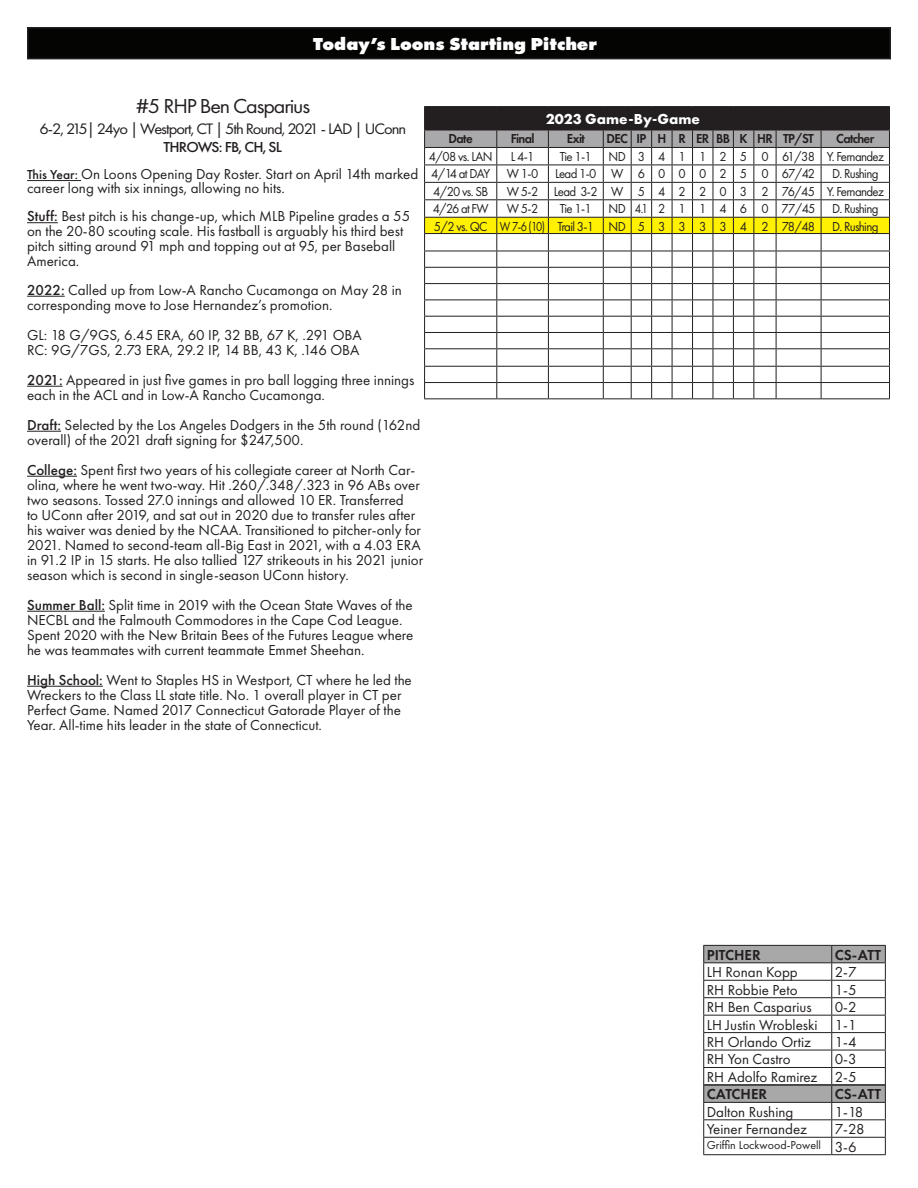
<style>
.page{position:relative;width:918px;height:1188px;background:#fff}
.page>*{position:absolute;margin:0;border:0;box-sizing:border-box;transform-origin:0 0}
.t1{font:21px "Futura PT";letter-spacing:-.05em;color:#231f20;scale:1.05 1}
.t2{font:800 18px "Futura PT";color:#fff;scale:1.05 1}
.t3{font:15.75px "Futura PT";letter-spacing:-.06em;color:#231f20;scale:1.05 1}
.t4{font:15px/15px "Futura PT";color:#231f20}
.t5{font:600 15px "Futura PT";color:#231f20}
.t6{font:700 15px "Futura PT";color:#fff}
.t7{font:500 15px "Futura PT";letter-spacing:-.05em;color:#231f20;scale:1.05 1}
.t8{font:13.5px "Futura PT";letter-spacing:-.05em;color:#231f20;scale:.95 1}
.t9{font:600 13.5px "Futura PT";letter-spacing:-.05em;color:#231f20;scale:.95 1}
.t10{font:13.5px "Futura PT";letter-spacing:-.05em;color:#231f20;scale:.94 1}
.t11{font:13.5px "Futura PT";letter-spacing:-.05em;color:#231f20;scale:.82 1}
.t12{font:13.5px "Futura PT";letter-spacing:-.05em;color:#231f20;scale:.85 1}
.t13{font:12px "Futura PT";color:#231f20}
.s1{font-weight:500;font-size:13.5px}
.s2{font-weight:500}
</style>
<div class="page">
<div style="left:28px;top:28px;width:862px;height:31px;background:#040503"></div>
<div style="left:27px;top:27px;width:864px;height:32px;border:2px solid #231f20"></div>
<hr style="left:703px;top:1154px;width:129px;height:1px;background:#231f20">
<hr style="left:832px;top:1154px;width:54px;height:1px;background:#231f20">
<svg style="left:703px;top:945px;width:183px;height:209px"></svg>
<hr style="left:704px;top:1084px;width:128px;height:2px;background:#231f20">
<hr style="left:832px;top:1084px;width:53px;height:2px;background:#231f20">
<hr style="left:27px;top:180px;width:54px;height:1px;background:#231f20">
<hr style="left:27px;top:222px;width:31px;height:1px;background:#231f20">
<hr style="left:27px;top:296px;width:38px;height:1px;background:#231f20">
<hr style="left:27px;top:386px;width:36px;height:1px;background:#231f20">
<hr style="left:27px;top:431px;width:34px;height:1px;background:#231f20">
<hr style="left:27px;top:476px;width:50px;height:1px;background:#231f20">
<hr style="left:27px;top:611px;width:78px;height:1px;background:#231f20">
<hr style="left:27px;top:686px;width:76px;height:1px;background:#231f20">
<svg style="left:424px;top:106px;width:466px;height:293px"></svg>
<p class="t2" style="left:313px;top:33px;width:272px">Today’s Loons Starting Pitcher</p>
<p class="t1" style="left:136px;top:94px;width:168px">#5 RHP Ben Casparius</p>
<p class="t3" style="left:40px;top:120px;width:351px">6-2, 215| 24yo | Westport, CT | 5th Round, 2021 - LAD | UConn</p>
<p class="t7" style="left:164px;top:138px;width:114px">THROWS: FB, CH, SL</p>
<p class="t4" style="left:27px;top:167px;width:393px;line-height:13.5px"><span class="s1">This Year:</span> On Loons Opening Day Roster. Start on April 14th marked career long with six innings, allowing no hits.</p>
<p class="t4" style="left:27px;top:209px;width:385px"><span class="s2">Stuff:</span> Best pitch is his change-up, which MLB Pipeline grades a 55 on the 20-80 scouting scale. His fastball is arguably his third best pitch sitting around 91 mph and topping out at 95, per Baseball America.</p>
<p class="t4" style="left:27px;top:282px;width:376px"><span class="s2">2022:</span> Called up from Low-A Rancho Cucamonga on May 28 in corresponding move to Jose Hernandez’s promotion.</p>
<p class="t4" style="left:27px;top:327px;width:336px">GL: 18 G/9GS, 6.45 ERA, 60 IP, 32 BB, 67 K, .291 OBA</p>
<p class="t4" style="left:27px;top:342px;width:334px">RC: 9G/7GS, 2.73 ERA, 29.2 IP, 14 BB, 43 K, .146 OBA</p>
<p class="t4" style="left:27px;top:372px;width:389px"><span class="s2">2021:</span> Appeared in just five games in pro ball logging three innings each in the ACL and in Low-A Rancho Cucamonga.</p>
<p class="t4" style="left:27px;top:417px;width:395px"><span class="s2">Draft:</span> Selected by the Los Angeles Dodgers in the 5th round (162nd overall) of the 2021 draft signing for $247,500.</p>
<p class="t4" style="left:27px;top:462px;width:398px"><span class="s2">College:</span> Spent first two years of his collegiate career at North Car&shy;olina, where he went two-way. Hit .260/.348/.323 in 96 ABs over two seasons. Tossed 27.0 innings and allowed 10 ER. Transferred<br>to UConn after 2019, and sat out in 2020 due to transfer rules after his waiver was denied by the NCAA. Transitioned to pitcher-only for 2021. Named to second-team all-Big East in 2021, with a 4.03 ERA in 91.2 IP in 15 starts. He also tallied 127 strikeouts in his 2021 junior season which is second in single-season UConn history.</p>
<p class="t4" style="left:27px;top:597px;width:388px"><span class="s2">Summer Ball:</span> Split time in 2019 with the Ocean State Waves of the NECBL and the Falmouth Commodores in the Cape Cod League.<br>Spent 2020 with the New Britain Bees of the Futures League where he was teammates with current teammate Emmet Sheehan.</p>
<p class="t4" style="left:27px;top:672px;width:386px"><span class="s2">High School:</span> Went to Staples HS in Westport, CT where he led the Wreckers to the Class LL state title. No. 1 overall player in CT per Perfect Game. Named 2017 Connecticut Gatorade Player of the Year. All-time hits leader in the state of Connecticut.</p>
<p class="t6" style="left:546px;top:109px;width:156px">2023 Game-By-Game</p>
<p class="t9" style="left:449px;top:130px;width:27px">Date</p>
<p class="t9" style="left:511px;top:130px;width:26px">Final</p>
<p class="t9" style="left:567px;top:130px;width:21px">Exit</p>
<p class="t9" style="left:607px;top:130px;width:24px">DEC</p>
<p class="t9" style="left:637px;top:130px;width:12px">IP</p>
<p class="t9" style="left:657px;top:130px;width:11px">H</p>
<p class="t9" style="left:679px;top:130px;width:9px">R</p>
<p class="t9" style="left:696px;top:130px;width:15px">ER</p>
<p class="t9" style="left:716px;top:130px;width:16px">BB</p>
<p class="t9" style="left:740px;top:130px;width:10px">K</p>
<p class="t9" style="left:757px;top:130px;width:18px">HR</p>
<p class="t9" style="left:783px;top:130px;width:34px">TP/ST</p>
<p class="t9" style="left:836px;top:130px;width:42px">Catcher</p>
<p class="t8" style="left:429px;top:148px;width:68px">4/08 vs. LAN</p>
<p class="t8" style="left:511px;top:148px;width:26px">L 4-1</p>
<p class="t8" style="left:560px;top:148px;width:35px">Tie 1-1</p>
<p class="t8" style="left:609px;top:148px;width:20px">ND</p>
<p class="t8" style="left:638px;top:148px;width:9px">3</p>
<p class="t8" style="left:658px;top:148px;width:9px">4</p>
<p class="t8" style="left:679px;top:148px;width:9px">1</p>
<p class="t8" style="left:699px;top:148px;width:9px">1</p>
<p class="t8" style="left:720px;top:148px;width:9px">2</p>
<p class="t8" style="left:740px;top:148px;width:9px">5</p>
<p class="t8" style="left:761px;top:148px;width:9px">0</p>
<p class="t8" style="left:782px;top:148px;width:36px">61/38</p>
<p class="t8" style="left:827px;top:148px;width:62px">Y. Fernandez</p>
<p class="t8" style="left:431px;top:166px;width:64px">4/14 at DAY</p>
<p class="t8" style="left:507px;top:166px;width:35px">W 1-0</p>
<p class="t8" style="left:555px;top:166px;width:45px">Lead 1-0</p>
<p class="t8" style="left:611px;top:166px;width:14px">W</p>
<p class="t8" style="left:638px;top:166px;width:9px">6</p>
<p class="t8" style="left:658px;top:166px;width:9px">0</p>
<p class="t8" style="left:679px;top:166px;width:9px">0</p>
<p class="t8" style="left:699px;top:166px;width:9px">0</p>
<p class="t8" style="left:720px;top:166px;width:9px">2</p>
<p class="t8" style="left:740px;top:166px;width:9px">5</p>
<p class="t8" style="left:761px;top:166px;width:9px">0</p>
<p class="t8" style="left:782px;top:166px;width:36px">67/42</p>
<p class="t8" style="left:832px;top:166px;width:50px">D. Rushing</p>
<p class="t8" style="left:433px;top:183px;width:59px">4/20 vs. SB</p>
<p class="t8" style="left:507px;top:183px;width:35px">W 5-2</p>
<p class="t8" style="left:554px;top:183px;width:48px">Lead 3-2</p>
<p class="t8" style="left:611px;top:183px;width:14px">W</p>
<p class="t8" style="left:638px;top:183px;width:9px">5</p>
<p class="t8" style="left:658px;top:183px;width:9px">4</p>
<p class="t8" style="left:679px;top:183px;width:9px">2</p>
<p class="t8" style="left:699px;top:183px;width:9px">2</p>
<p class="t8" style="left:720px;top:183px;width:9px">0</p>
<p class="t8" style="left:740px;top:183px;width:9px">3</p>
<p class="t8" style="left:761px;top:183px;width:9px">2</p>
<p class="t8" style="left:782px;top:183px;width:36px">76/45</p>
<p class="t8" style="left:827px;top:183px;width:62px">Y. Fernandez</p>
<p class="t10" style="left:433px;top:201px;width:61px">4/26 at FW</p>
<p class="t8" style="left:507px;top:201px;width:35px">W 5-2</p>
<p class="t8" style="left:560px;top:201px;width:35px">Tie 1-1</p>
<p class="t8" style="left:609px;top:201px;width:20px">ND</p>
<p class="t12" style="left:635px;top:201px;width:17px">4.1</p>
<p class="t8" style="left:658px;top:201px;width:9px">2</p>
<p class="t8" style="left:679px;top:201px;width:9px">1</p>
<p class="t8" style="left:699px;top:201px;width:9px">1</p>
<p class="t8" style="left:720px;top:201px;width:9px">4</p>
<p class="t8" style="left:740px;top:201px;width:9px">6</p>
<p class="t8" style="left:761px;top:201px;width:9px">0</p>
<p class="t8" style="left:782px;top:201px;width:37px">77/45</p>
<p class="t8" style="left:832px;top:201px;width:50px">D. Rushing</p>
<p class="t8" style="left:434px;top:218px;width:58px">5/2 vs. QC</p>
<p class="t11" style="left:500px;top:218px;width:57px">W 7-6 (10)</p>
<p class="t8" style="left:558px;top:218px;width:40px">Trail 3-1</p>
<p class="t8" style="left:609px;top:218px;width:20px">ND</p>
<p class="t8" style="left:638px;top:218px;width:9px">5</p>
<p class="t8" style="left:658px;top:218px;width:9px">3</p>
<p class="t8" style="left:679px;top:218px;width:9px">3</p>
<p class="t8" style="left:699px;top:218px;width:9px">3</p>
<p class="t8" style="left:720px;top:218px;width:9px">3</p>
<p class="t8" style="left:740px;top:218px;width:9px">4</p>
<p class="t8" style="left:761px;top:218px;width:9px">2</p>
<p class="t8" style="left:782px;top:218px;width:37px">78/48</p>
<p class="t8" style="left:832px;top:218px;width:50px">D. Rushing</p>
<p class="t5" style="left:707px;top:945px;width:55px">PITCHER</p>
<p class="t5" style="left:835px;top:945px;width:48px">CS-ATT</p>
<p class="t4" style="left:707px;top:965px;width:93px">LH Ronan Kopp</p>
<p class="t4" style="left:835px;top:965px;width:23px">2-7</p>
<p class="t4" style="left:707px;top:982px;width:92px">RH Robbie Peto</p>
<p class="t4" style="left:835px;top:982px;width:23px">1-5</p>
<p class="t4" style="left:707px;top:1000px;width:107px">RH Ben Casparius</p>
<p class="t4" style="left:835px;top:1000px;width:23px">0-2</p>
<p class="t4" style="left:707px;top:1017px;width:112px">LH Justin Wrobleski</p>
<p class="t4" style="left:835px;top:1017px;width:23px">1-1</p>
<p class="t4" style="left:707px;top:1034px;width:106px">RH Orlando Ortiz</p>
<p class="t4" style="left:835px;top:1034px;width:23px">1-4</p>
<p class="t4" style="left:707px;top:1052px;width:85px">RH Yon Castro</p>
<p class="t4" style="left:835px;top:1052px;width:23px">0-3</p>
<p class="t4" style="left:707px;top:1069px;width:112px">RH Adolfo Ramirez</p>
<p class="t4" style="left:835px;top:1069px;width:23px">2-5</p>
<p class="t5" style="left:707px;top:1085px;width:62px">CATCHER</p>
<p class="t5" style="left:835px;top:1085px;width:48px">CS-ATT</p>
<p class="t4" style="left:707px;top:1104px;width:88px">Dalton Rushing</p>
<p class="t4" style="left:835px;top:1104px;width:30px">1-18</p>
<p class="t4" style="left:707px;top:1122px;width:102px">Yeiner Fernandez</p>
<p class="t4" style="left:835px;top:1122px;width:31px">7-28</p>
<p class="t13" style="left:707px;top:1138px;width:116px">Griffin Lockwood-Powell</p>
<p class="t4" style="left:835px;top:1139px;width:23px">3-6</p>
</div>
